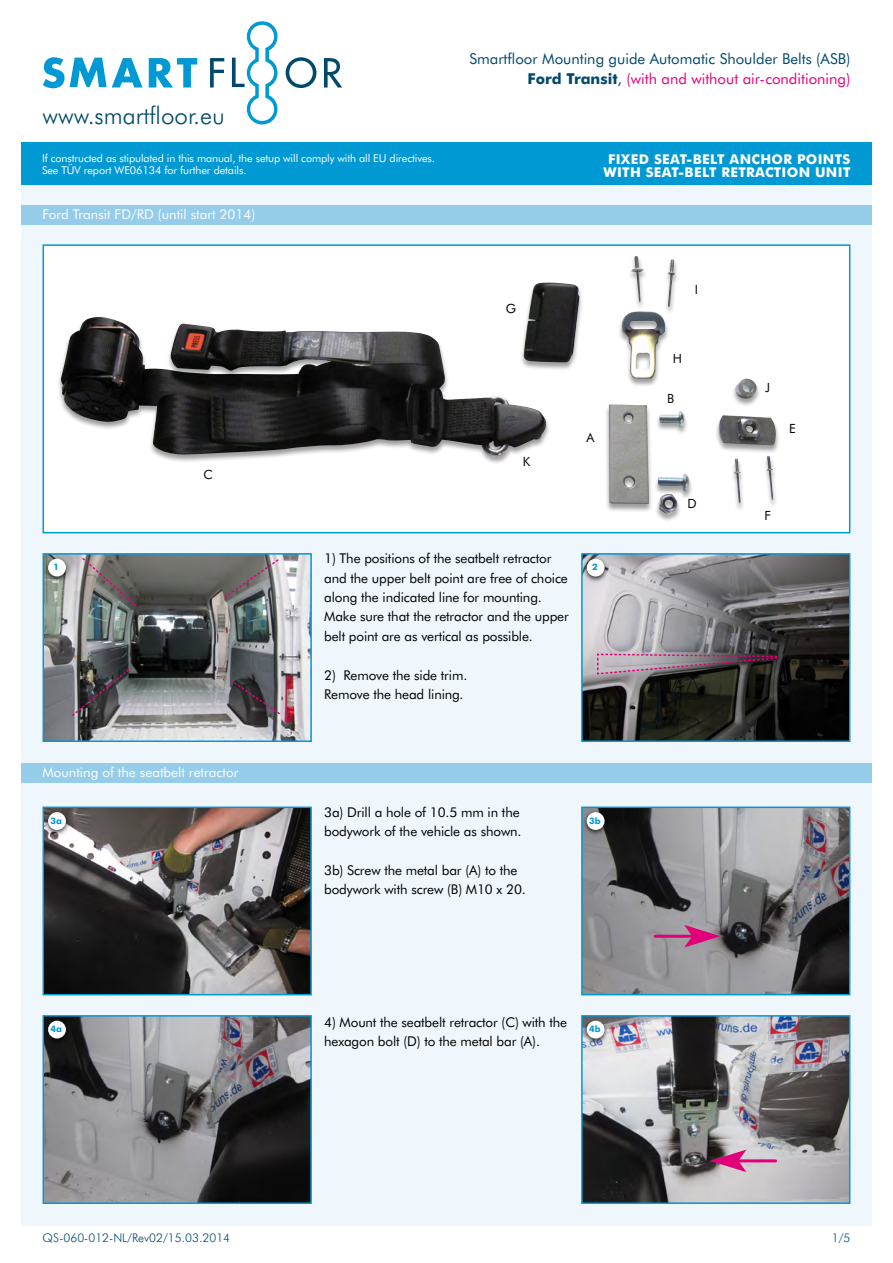
<style>
.page{position:relative;width:893px;height:1263px;background:#fff}
.page>*{position:absolute;margin:0;border:0;box-sizing:border-box;transform-origin:0 0}
.t1{font:300 24.15px "Futura BT";color:#00496c}
.t2{font:15px/19.4px "Futura BT";color:#00496c;text-align:right}
.t3{font:13.5px/19.4px "Futura BT";letter-spacing:-.01em;color:#000}
.t4{font:13.5px "Futura BT";color:#fff}
.t5{font:700 13.5px/13.5px "Futura BT";letter-spacing:.025em;color:#fff;text-align:center}
.t6{font:12.75px "Futura BT";color:#000}
.t7{font:300 12px "Futura BT";color:#00496c}
.t8{font:10.8px/12.6px "Futura BT";letter-spacing:-.01em;color:#fff}
.t9{font:700 8.85px "Futura BT";color:#0099d4}
.s1{font-weight:700}
.s2{color:#e2007a}
</style>
<div class="page">
<div style="left:21px;top:152px;width:851px;height:1074px;background:#f0f7fc"></div>
<div style="left:21px;top:143px;width:851px;height:42px;background:#0099d4"></div>
<svg style="left:286px;top:57px;width:30px;height:31px"></svg>
<svg style="left:210px;top:58px;width:14px;height:30px"></svg>
<svg style="left:324px;top:58px;width:18px;height:30px"></svg>
<svg style="left:43px;top:57px;width:99px;height:31px"></svg>
<svg style="left:149px;top:58px;width:48px;height:30px"></svg>
<svg style="left:232px;top:21px;width:45px;height:104px"></svg>
<div style="left:21px;top:205px;width:851px;height:20px;background:#94cce9"></div>
<div style="left:21px;top:763px;width:851px;height:20px;background:#94cce9"></div>
<svg style="left:42px;top:553px;width:270px;height:189px;background:#808688"></svg>
<svg style="left:42px;top:806px;width:270px;height:190px;background:#595656"></svg>
<svg style="left:42px;top:1015px;width:270px;height:189px;background:#6c6e72"></svg>
<img style="left:581px;top:1015px;width:270px;height:189px">
<svg style="left:581px;top:553px;width:270px;height:189px;background:#585b5d"></svg>
<svg style="left:581px;top:806px;width:270px;height:190px;background:#797b80"></svg>
<div style="left:44px;top:556px;width:27px;height:27px;background:#000;opacity:.75"></div>
<div style="left:48px;top:559px;width:18px;height:17px;background:#fff;border-radius:50%"></div>
<div style="left:44px;top:809px;width:27px;height:27px;background:#000;opacity:.75"></div>
<div style="left:48px;top:812px;width:18px;height:18px;background:#fff;border-radius:50%"></div>
<div style="left:44px;top:1018px;width:27px;height:27px;background:#000;opacity:.75"></div>
<div style="left:48px;top:1021px;width:18px;height:17px;background:#fff;border-radius:50%"></div>
<div style="left:582px;top:809px;width:27px;height:27px;background:#000;opacity:.75"></div>
<div style="left:587px;top:812px;width:18px;height:18px;background:#fff;border-radius:50%"></div>
<div style="left:582px;top:1018px;width:27px;height:27px;background:#000;opacity:.75"></div>
<div style="left:587px;top:1021px;width:18px;height:17px;background:#fff;border-radius:50%"></div>
<div style="left:582px;top:556px;width:27px;height:27px;background:#000;opacity:.75"></div>
<div style="left:587px;top:559px;width:18px;height:17px;background:#fff;border-radius:50%"></div>
<svg style="left:684px;top:925px;width:37px;height:22px"></svg>
<hr style="left:655px;top:935px;width:46px;height:3px;background:#e2007a">
<svg style="left:710px;top:1149px;width:36px;height:23px"></svg>
<hr style="left:729px;top:1159px;width:47px;height:3px;background:#e2007a">
<div style="left:42px;top:244px;width:809px;height:290px;background:#fff"></div>
<svg style="left:81px;top:556px;width:57px;height:51px;background:#75706e"></svg>
<svg style="left:223px;top:558px;width:57px;height:41px;background:#7d7a7a"></svg>
<svg style="left:70px;top:668px;width:60px;height:49px;background:#5a575a"></svg>
<svg style="left:229px;top:679px;width:52px;height:37px;background:#504b50"></svg>
<svg style="left:596px;top:653px;width:182px;height:22px;background:#7c6a74"></svg>
<div style="left:56px;top:316px;width:495px;height:149px;background:#000;opacity:.39"></div>
<img style="left:60px;top:317px;width:487px;height:140px">
<div style="left:519px;top:255px;width:161px;height:132px;background:#fff"></div>
<img style="left:523px;top:256px;width:152px;height:122px">
<div style="left:605px;top:378px;width:176px;height:143px;background:#000;opacity:.39"></div>
<img style="left:609px;top:378px;width:167px;height:136px">
<h1 class="t1" style="left:43px;top:101px;width:184px">www.smartfloor.eu</h1>
<p class="t8" style="left:42px;top:152px;width:395px">If constructed as stipulated in this manual, the setup will comply with all EU directives.<br>See TÜV report WE06134 for further details.</p>
<p class="t4" style="left:43px;top:206px;width:214px">Ford Transit FD/RD (until start 2014)</p>
<p class="t6" style="left:203px;top:467px;width:11px">C</p>
<p class="t2" style="left:469px;top:49px;width:383px">Smartfloor Mounting guide Automatic Shoulder Belts (ASB)<br><span class="s1">Ford Transit</span>, <span class="s2">(with and without air-conditioning)</span></p>
<p class="t5" style="left:604px;top:152px;width:248px">FIXED SEAT-BELT ANCHOR POINTS<br>WITH SEAT-BELT RETRACTION UNIT</p>
<p class="t6" style="left:506px;top:301px;width:12px">G</p>
<p class="t6" style="left:523px;top:454px;width:9px">K</p>
<p class="t6" style="left:586px;top:430px;width:9px">A</p>
<p class="t6" style="left:695px;top:281px;width:5px">I</p>
<p class="t6" style="left:673px;top:350px;width:11px">H</p>
<p class="t6" style="left:667px;top:391px;width:9px">B</p>
<p class="t6" style="left:687px;top:495px;width:11px">D</p>
<p class="t6" style="left:765px;top:380px;width:6px">J</p>
<p class="t6" style="left:789px;top:421px;width:8px">E</p>
<p class="t6" style="left:764px;top:507px;width:8px">F</p>
<p class="t9" style="left:54px;top:562px;width:7px">1</p>
<p class="t3" style="left:324px;top:549px;width:246px">1) The positions of the seatbelt retractor and the upper belt point are free of choice along the indicated line for mounting.<br>Make sure that the retractor and the upper belt point are as vertical as possible.</p>
<p class="t3" style="left:324px;top:665px;width:145px">2) Remove the side trim.<br>Remove the head lining.</p>
<p class="t9" style="left:592px;top:562px;width:7px">2</p>
<p class="t4" style="left:43px;top:764px;width:197px">Mounting of the seatbelt retractor</p>
<p class="t9" style="left:51px;top:815px;width:13px">3a</p>
<p class="t3" style="left:324px;top:802px;width:199px">3a) Drill a hole of 10.5 mm in the bodywork of the vehicle as shown.</p>
<p class="t3" style="left:324px;top:860px;width:203px">3b) Screw the metal bar (A) to the bodywork with screw (B) M10 x 20.</p>
<p class="t9" style="left:589px;top:815px;width:13px">3b</p>
<p class="t9" style="left:51px;top:1024px;width:13px">4a</p>
<p class="t3" style="left:324px;top:1012px;width:245px">4) Mount the seatbelt retractor (C) with the hexagon bolt (D) to the metal bar (A).</p>
<p class="t9" style="left:589px;top:1024px;width:13px">4b</p>
<p class="t7" style="left:43px;top:1230px;width:189px">QS-060-012-NL/Rev02/15.03.2014</p>
<p class="t7" style="left:832px;top:1230px;width:20px">1/5</p>
</div>
